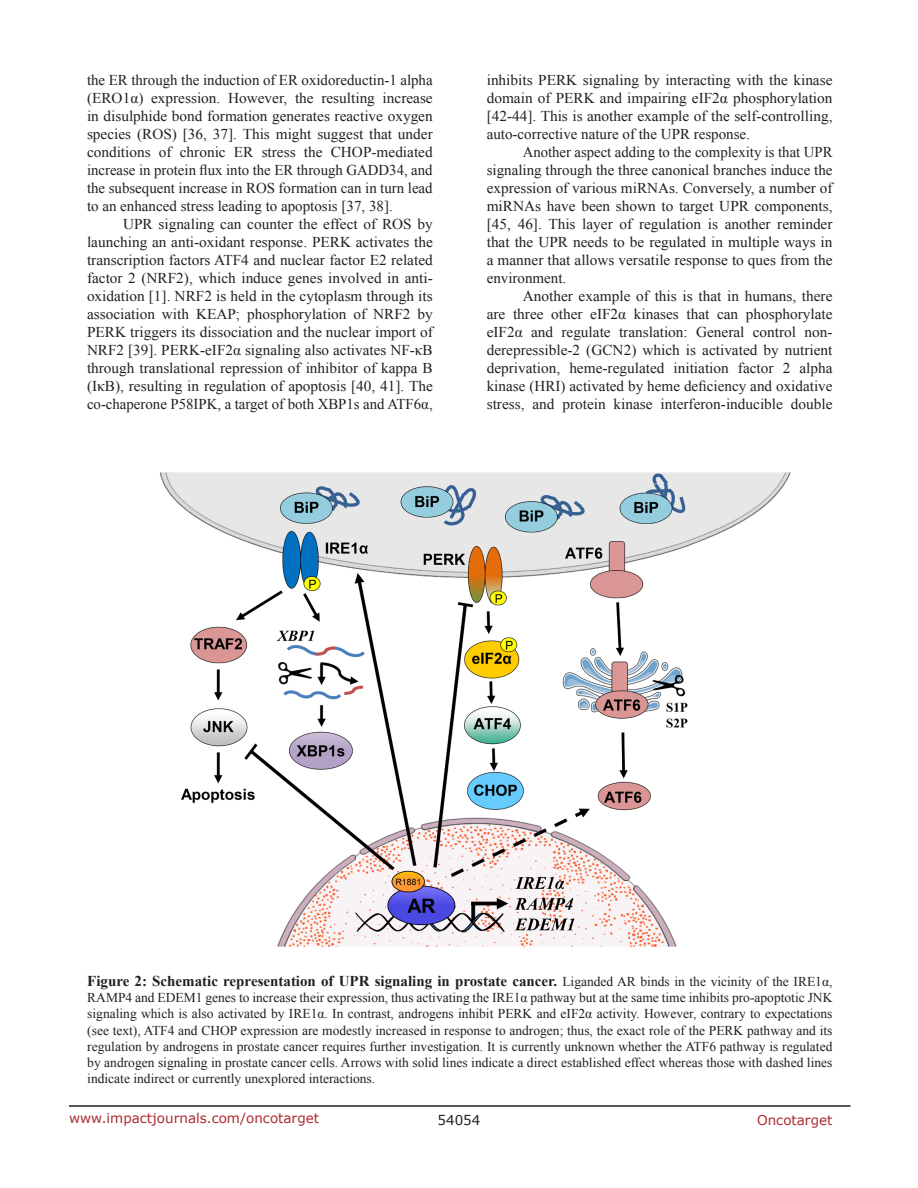
<style>
.page{position:relative;width:918px;height:1188px;background:#fff}
.page>*{position:absolute;margin:0;border:0;box-sizing:border-box;transform-origin:0 0}
.BodyText{font:15px/18px "Times New Roman";color:#221f22;text-align:justify}
.FigureText{font:700 15px "Times New Roman";color:#221f22}
.FigureText-2{font:13.5px/16.2px "Times New Roman";color:#221f22;text-align:justify}
.t1{font:13.5px "Verdana";color:#ac2b31}
.t2{font:13.5px "Verdana";color:#221f22}
.s1{font-weight:400;font-size:13.5px}
</style>
<div class="page">
<hr style="left:69px;top:1105px;width:781px;height:2px;background:#231f20">
<img style="left:159px;top:472px;width:632px;height:475px">
<p class="BodyText" style="left:87px;top:71px;width:347px">the ER through the induction of ER oxidoreductin-1 alpha (ERO1α) expression. However, the resulting increase in disulphide bond formation generates reactive oxygen species (ROS) [36, 37]. This might suggest that under conditions of chronic ER stress the CHOP-mediated increase in protein flux into the ER through GADD34, and the subsequent increase in ROS formation can in turn lead to an enhanced stress leading to apoptosis [37, 38].</p>
<p class="BodyText" style="left:87px;top:215px;width:347px;text-indent:36px">UPR signaling can counter the effect of ROS by launching an anti-oxidant response. PERK activates the transcription factors ATF4 and nuclear factor E2 related factor 2 (NRF2), which induce genes involved in anti&shy;oxidation [1]. NRF2 is held in the cytoplasm through its association with KEAP; phosphorylation of NRF2 by PERK triggers its dissociation and the nuclear import of NRF2 [39]. PERK-eIF2α signaling also activates NF-κB through translational repression of inhibitor of kappa B (IκB), resulting in regulation of apoptosis [40, 41]. The co-chaperone P58IPK, a target of both XBP1s and ATF6α,</p>
<p class="BodyText" style="left:487px;top:71px;width:347px">inhibits PERK signaling by interacting with the kinase domain of PERK and impairing eIF2α phosphorylation [42-44]. This is another example of the self-controlling, auto-corrective nature of the UPR response.</p>
<p class="BodyText" style="left:487px;top:143px;width:347px;text-indent:36px">Another aspect adding to the complexity is that UPR signaling through the three canonical branches induce the expression of various miRNAs. Conversely, a number of miRNAs have been shown to target UPR components, [45, 46]. This layer of regulation is another reminder that the UPR needs to be regulated in multiple ways in a manner that allows versatile response to ques from the environment.</p>
<p class="BodyText" style="left:487px;top:287px;width:347px;text-indent:36px">Another example of this is that in humans, there are three other eIF2α kinases that can phosphorylate eIF2α and regulate translation: General control non&shy;derepressible-2 (GCN2) which is activated by nutrient deprivation, heme-regulated initiation factor 2 alpha kinase (HRI) activated by heme deficiency and oxidative stress, and protein kinase interferon-inducible double</p>
<p class="FigureText" style="left:87px;top:971px;width:747px">Figure 2: Schematic representation of UPR signaling in prostate cancer. <span class="s1">Liganded AR binds in the vicinity of the IRE1α,</span></p>
<p class="FigureText-2" style="left:87px;top:989px;width:747px">RAMP4 and EDEM1 genes to increase their expression, thus activating the IRE1α pathway but at the same time inhibits pro-apoptotic JNK signaling which is also activated by IRE1α. In contrast, androgens inhibit PERK and eIF2α activity. However, contrary to expectations (see text), ATF4 and CHOP expression are modestly increased in response to androgen; thus, the exact role of the PERK pathway and its regulation by androgens in prostate cancer requires further investigation. It is currently unknown whether the ATF6 pathway is regulated by androgen signaling in prostate cancer cells. Arrows with solid lines indicate a direct established effect whereas those with dashed lines indicate indirect or currently unexplored interactions.</p>
<p class="t1" style="left:69px;top:1109px;width:252px">www.impactjournals.com/oncotarget</p>
<p class="t2" style="left:438px;top:1111px;width:44px">54054</p>
<p class="t1" style="left:757px;top:1111px;width:77px">Oncotarget</p>
</div>
